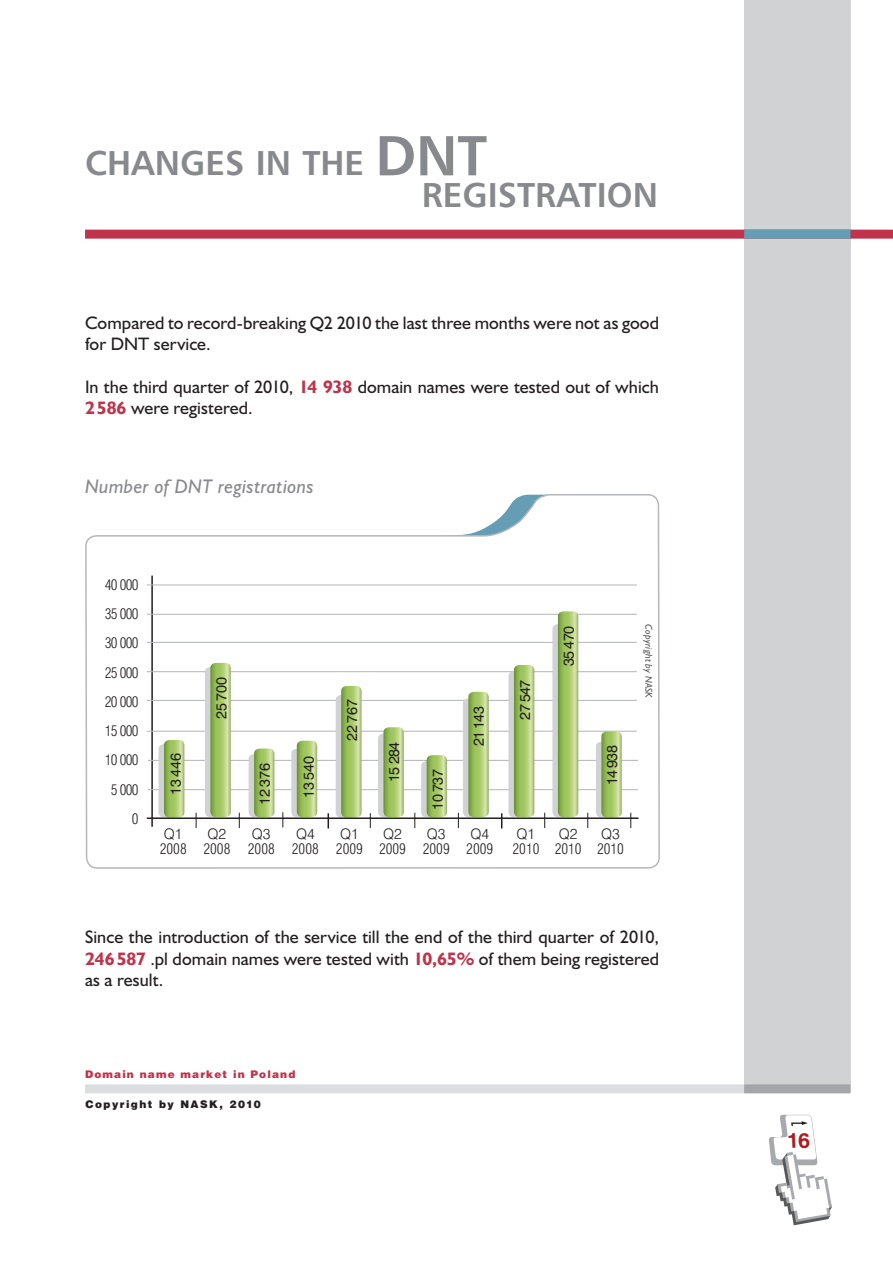
<style>
.page{position:relative;width:893px;height:1263px;background:#fff}
.page>*{position:absolute;margin:0;border:0;box-sizing:border-box;transform-origin:0 0}
.t1{font:700 33px/31.5px "Humnst 777 PL";color:#87898c}
.t2{font:italic 18px "Humanst 521 PL";letter-spacing:.015em;color:#87898c}
.t3{font:16.5px/21.1px "Humanst 521 PL";letter-spacing:.005em;color:#231f20}
.t4{font:13.5px "Swis 721 PL";letter-spacing:-.05em;color:#231f20}
.t5{font:13.5px "Swis 721 Lt Cn PL";color:#231f20}
.t6{font:13.5px/29.2px "Swis 721 Lt Cn PL";letter-spacing:-.05em;color:#231f20;text-align:right}
.t7{font:13.5px "Swis 721 Lt PL";color:#231f20}
.t8{font:900 10.5px "Switzerland";letter-spacing:.11em;color:#bf334c}
.t9{font:900 10.5px "Switzerland";letter-spacing:.14em;color:#231f20}
.t10{font:italic 9px "Humanst 521 PL";letter-spacing:.015em;color:#57585a}
.s1{font-size:54px}
.s2{font-weight:700;color:#bf334c}
</style>
<div class="page">
<div style="left:744px;top:0;width:106px;height:1092px;background:#d1d2d4"></div>
<div style="left:85px;top:230px;width:808px;height:9px;background:#bf334c"></div>
<div style="left:744px;top:230px;width:106px;height:9px;background:#649db4"></div>
<div style="left:85px;top:1084px;width:659px;height:9px;background:#dcdddf"></div>
<div style="left:744px;top:1084px;width:106px;height:9px;background:#a4a5a9"></div>
<svg style="left:85px;top:229px;width:576px;height:865px"></svg>
<hr style="left:151px;top:576px;width:2px;height:251px;background:#231f20">
<svg style="left:370px;top:813px;width:1px;height:15px"></svg>
<svg style="left:283px;top:812px;width:1px;height:15px"></svg>
<svg style="left:328px;top:813px;width:1px;height:15px"></svg>
<svg style="left:501px;top:813px;width:1px;height:15px"></svg>
<svg style="left:414px;top:813px;width:1px;height:15px"></svg>
<svg style="left:239px;top:813px;width:1px;height:15px"></svg>
<svg style="left:196px;top:813px;width:1px;height:15px"></svg>
<svg style="left:458px;top:813px;width:1px;height:15px"></svg>
<svg style="left:544px;top:813px;width:1px;height:15px"></svg>
<svg style="left:587px;top:813px;width:1px;height:15px"></svg>
<svg style="left:630px;top:813px;width:1px;height:15px"></svg>
<hr style="left:147px;top:642px;width:490px;height:1px;background:#b6b7bb">
<hr style="left:147px;top:585px;width:490px;height:1px;background:#b6b7bb">
<hr style="left:147px;top:671px;width:490px;height:1px;background:#b6b7bb">
<hr style="left:147px;top:614px;width:490px;height:1px;background:#b6b7bb">
<hr style="left:147px;top:700px;width:490px;height:1px;background:#b6b7bb">
<hr style="left:147px;top:731px;width:490px;height:1px;background:#b6b7bb">
<hr style="left:148px;top:760px;width:490px;height:1px;background:#b6b7bb">
<hr style="left:148px;top:789px;width:490px;height:1px;background:#b6b7bb">
<div style="left:159px;top:744px;width:20px;height:73px;background:#d1d2d4;border-radius:5px"></div>
<div style="left:205px;top:667px;width:20px;height:150px;background:#d1d2d4;border-radius:5px"></div>
<div style="left:249px;top:754px;width:20px;height:63px;background:#d1d2d4;border-radius:5px"></div>
<div style="left:336px;top:695px;width:20px;height:122px;background:#d1d2d4;border-radius:5px"></div>
<div style="left:378px;top:734px;width:20px;height:83px;background:#d1d2d4;border-radius:5px"></div>
<div style="left:463px;top:698px;width:20px;height:119px;background:#d1d2d4;border-radius:5px"></div>
<div style="left:508px;top:671px;width:21px;height:146px;background:#d1d2d4;border-radius:5px"></div>
<div style="left:552px;top:624px;width:21px;height:193px;background:linear-gradient(to bottom,#d1d2d4,#d1d2d4);border-radius:5px"></div>
<div style="left:596px;top:742px;width:20px;height:75px;background:#d1d2d4;border-radius:5px"></div>
<div style="left:421px;top:761px;width:21px;height:56px;background:linear-gradient(to bottom,#d1d2d4,#d1d2d4);border-radius:5px"></div>
<div style="left:291px;top:749px;width:21px;height:68px;background:linear-gradient(to bottom,#d1d2d4,#d1d2d4);border-radius:5px"></div>
<svg style="left:164px;top:740px;width:20px;height:77px;background:#a5c46d"></svg>
<svg style="left:210px;top:663px;width:21px;height:154px;background:#a6c470"></svg>
<svg style="left:254px;top:748px;width:20px;height:69px"></svg>
<svg style="left:341px;top:686px;width:21px;height:131px;background:#a6c570"></svg>
<svg style="left:383px;top:727px;width:21px;height:90px;background:#a7c571"></svg>
<svg style="left:468px;top:692px;width:21px;height:125px;background:#a6c570"></svg>
<svg style="left:514px;top:665px;width:20px;height:152px;background:#a4c46d"></svg>
<svg style="left:558px;top:611px;width:20px;height:206px;background:#a4c46d"></svg>
<svg style="left:601px;top:731px;width:21px;height:86px;background:#a6c571"></svg>
<svg style="left:427px;top:755px;width:20px;height:62px"></svg>
<svg style="left:297px;top:741px;width:20px;height:76px;background:#a5c56e"></svg>
<hr style="left:147px;top:817px;width:491px;height:2px;background:#231f20">
<svg style="left:769px;top:1115px;width:63px;height:110px"></svg>
<h1 class="t1" style="left:422px;top:147px;width:238px;text-indent:-337px">CHANGES IN TH E <span class="s1">DNT<br></span>REGISTRATION</h1>
<p class="t3" style="left:85px;top:312px;width:575px">Compared to record-breaking Q2 2010 the last three months were not as good for DNT service.</p>
<p class="t3" style="left:85px;top:376px;width:575px">In the third quarter of 2010, <span class="s2">14 938</span> domain names were tested out of which<br><span class="s2">2586</span> were registered.</p>
<p class="t2" style="left:85px;top:474px;width:230px">Number of DNT registrations</p>
<p class="t6" style="left:105px;top:570px;width:35px">40 000<br>35 000<br>30 000<br>25 000<br>20 000<br>15 000<br>10 000<br>5 000<br>0</p>
<p class="t4" style="left:167px;top:795px;width:44px;rotate:-90deg">13 446</p>
<p class="t7" style="left:164px;top:824px;width:20px">Q1</p>
<p class="t5" style="left:160px;top:839px;width:28px">2008</p>
<p class="t4" style="left:213px;top:719px;width:44px;rotate:-90deg">25 700</p>
<p class="t7" style="left:208px;top:824px;width:20px">Q2</p>
<p class="t5" style="left:203px;top:839px;width:28px">2008</p>
<p class="t4" style="left:256px;top:805px;width:44px;rotate:-90deg">12 376</p>
<p class="t7" style="left:252px;top:824px;width:20px">Q3</p>
<p class="t5" style="left:248px;top:839px;width:28px">2008</p>
<p class="t4" style="left:300px;top:798px;width:44px;rotate:-90deg">13 540</p>
<p class="t7" style="left:296px;top:824px;width:20px">Q4</p>
<p class="t5" style="left:292px;top:839px;width:28px">2008</p>
<p class="t4" style="left:343px;top:741px;width:44px;rotate:-90deg">22 767</p>
<p class="t4" style="left:385px;top:782px;width:42px;rotate:-90deg">15 284</p>
<p class="t7" style="left:340px;top:824px;width:20px">Q1</p>
<p class="t5" style="left:336px;top:839px;width:28px">2009</p>
<p class="t7" style="left:383px;top:824px;width:20px">Q2</p>
<p class="t5" style="left:379px;top:839px;width:28px">2009</p>
<p class="t4" style="left:429px;top:810px;width:42px;rotate:-90deg">10 737</p>
<p class="t7" style="left:427px;top:824px;width:20px">Q3</p>
<p class="t5" style="left:423px;top:839px;width:28px">2009</p>
<p class="t4" style="left:470px;top:746px;width:41px;rotate:-90deg">21 143</p>
<p class="t7" style="left:470px;top:824px;width:20px">Q4</p>
<p class="t5" style="left:466px;top:839px;width:28px">2009</p>
<p class="t4" style="left:516px;top:719px;width:41px;rotate:-90deg">27 547</p>
<p class="t4" style="left:560px;top:666px;width:41px;rotate:-90deg">35 470</p>
<p class="t4" style="left:603px;top:785px;width:41px;rotate:-90deg">14 938</p>
<p class="t7" style="left:517px;top:824px;width:20px">Q1</p>
<p class="t5" style="left:512px;top:839px;width:28px">2010</p>
<p class="t7" style="left:559px;top:824px;width:20px">Q2</p>
<p class="t5" style="left:555px;top:840px;width:28px">2010</p>
<p class="t7" style="left:601px;top:824px;width:20px">Q3</p>
<p class="t5" style="left:597px;top:839px;width:28px">2010</p>
<p class="t10" style="left:655px;top:624px;width:75px;rotate:90deg">Copyright by NASK</p>
<p class="t3" style="left:85px;top:926px;width:576px;text-align:justify">Since the introduction of the service till the end of the third quarter of 2010, <span class="s2">246587</span> .pl domain names were tested with <span class="s2">10,65%</span> of them being registered as a result.</p>
<p class="t8" style="left:85px;top:1068px;width:212px">Domain name market in Poland</p>
<p class="t9" style="left:85px;top:1098px;width:177px">Copyright by NASK, 2010</p>
</div>
